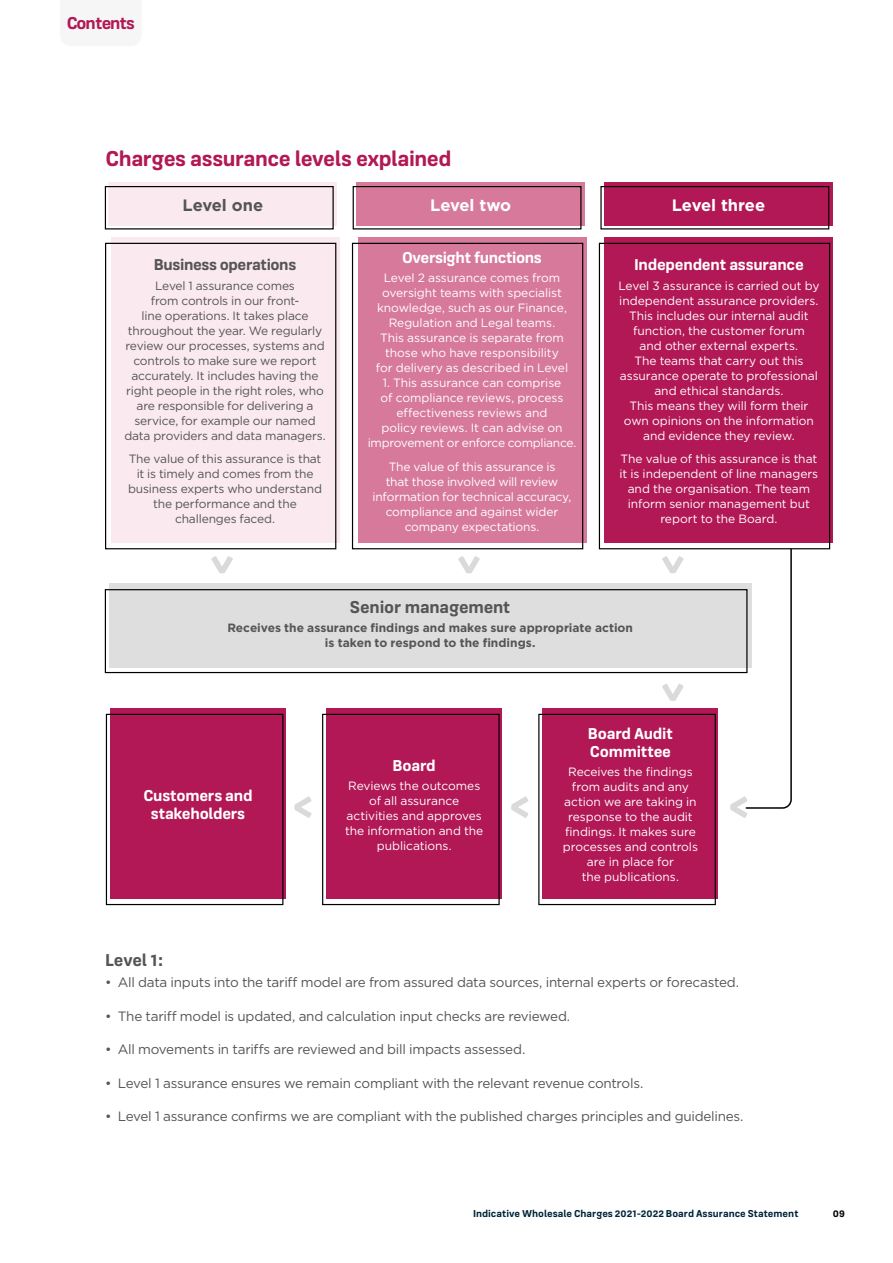
<style>
.page{position:relative;width:893px;height:1263px;background:#fff}
.page>*{position:absolute;margin:0;border:0;box-sizing:border-box;transform-origin:0 0}
.t1{font:700 22.5px "Frygia";letter-spacing:-.02em;color:#b21855}
.t2{font:700 18px "Frygia";letter-spacing:-.01em;color:#555}
.t3{font:700 18px "Frygia";letter-spacing:-.055em;color:#b21855}
.t4{font:700 16.5px/18px "Frygia";letter-spacing:-.015em;color:#fff;text-align:center}
.t5{font:700 16.5px "Gotham";letter-spacing:-.01em;color:#fff}
.t6{font:700 16.5px "Frygia";letter-spacing:-.025em;color:#555}
.t7{font:700 16.5px "Gotham";letter-spacing:-.005em;color:#555}
.t8{font:13.5px "Gotham";letter-spacing:-.02em;color:#555}
.t9{font:12px/15px "Gotham";letter-spacing:-.005em;color:#fff;text-align:center}
.t10{font:12px/15px "Gotham";letter-spacing:-.015em;color:#555;text-align:center}
.t11{font:700 12px/15px "Gotham";color:#555;text-align:center}
.t12{font:700 10.5px "Frygia";letter-spacing:.005em;color:#002539}
.t13{font:700 10.5px "Frygia";color:#000}
</style>
<div class="page">
<div style="left:108px;top:182px;width:229px;height:44px;background:#fae9ef"></div>
<div style="left:105px;top:186px;width:229px;height:43px;border:1px solid #000"></div>
<div style="left:109px;top:583px;width:643px;height:84px;background:#dedede"></div>
<div style="left:105px;top:589px;width:642px;height:84px;border:1px solid #000"></div>
<div style="left:110px;top:709px;width:176px;height:190px;background:#b21855"></div>
<div style="left:106px;top:714px;width:177px;height:191px;border:1px solid #000"></div>
<div style="left:327px;top:709px;width:175px;height:190px;background:#b21855"></div>
<div style="left:322px;top:714px;width:178px;height:191px;border:1px solid #000"></div>
<div style="left:543px;top:709px;width:175px;height:190px;background:#b21855"></div>
<div style="left:538px;top:714px;width:178px;height:191px;border:1px solid #000"></div>
<svg style="left:211px;top:556px;width:22px;height:17px"></svg>
<svg style="left:458px;top:556px;width:22px;height:17px"></svg>
<svg style="left:662px;top:556px;width:22px;height:17px"></svg>
<svg style="left:662px;top:684px;width:22px;height:17px"></svg>
<svg style="left:730px;top:549px;width:63px;height:269px"></svg>
<svg style="left:511px;top:796px;width:18px;height:22px"></svg>
<svg style="left:294px;top:796px;width:18px;height:22px"></svg>
<div style="left:356px;top:182px;width:229px;height:44px;background:#d7799b"></div>
<div style="left:353px;top:186px;width:228px;height:43px;border:1px solid #000"></div>
<div style="left:604px;top:182px;width:229px;height:44px;background:#b21855"></div>
<div style="left:600px;top:186px;width:229px;height:43px;border:1px solid #000"></div>
<div style="left:605px;top:238px;width:228px;height:305px;background:#b21855"></div>
<div style="left:599px;top:243px;width:231px;height:306px;border:1px solid #000"></div>
<div style="left:111px;top:238px;width:228px;height:305px;background:#fae9ef"></div>
<div style="left:105px;top:243px;width:231px;height:306px;border:1px solid #000"></div>
<div style="left:358px;top:238px;width:228px;height:305px;background:#d7799b"></div>
<div style="left:352px;top:243px;width:231px;height:306px;border:1px solid #000"></div>
<h2 class="t3" style="left:67px;top:11px;width:70px">Contents</h2>
<h1 class="t1" style="left:106px;top:143px;width:347px">Charges assurance levels explained</h1>
<h3 class="t7" style="left:183px;top:196px;width:82px">Level one</h3>
<h3 class="t5" style="left:430px;top:196px;width:82px">Level two</h3>
<h3 class="t5" style="left:672px;top:196px;width:95px">Level three</h3>
<h3 class="t6" style="left:154px;top:254px;width:144px">Business operations</h3>
<p class="t10" style="left:124px;top:278px;width:203px">Level 1 assurance comes<br>from controls in our front-<br>line operations. It takes place throughout the year. We regularly review our processes, systems and controls to make sure we report accurately. It includes having the right people in the right roles, who are responsible for delivering a service, for example our named data providers and data managers.</p>
<p class="t10" style="left:128px;top:451px;width:195px">The value of this assurance is that it is timely and comes from the business experts who understand the performance and the challenges faced.</p>
<h3 class="t4" style="left:402px;top:248px;width:141px">Oversight functions</h3>
<p class="t9" style="left:376px;top:270px;width:194px">Level 2 assurance comes from oversight teams with specialist knowledge, such as our Finance,<br>Regulation and Legal teams.<br>This assurance is separate from those who have responsibility for delivery as described in Level</p>
<p class="t9" style="left:368px;top:375px;width:210px">1. This assurance can comprise<br>of compliance reviews, process effectiveness reviews and<br>policy reviews. It can advise on improvement or enforce compliance.</p>
<p class="t9" style="left:373px;top:459px;width:200px">The value of this assurance is<br>that those involved will review information for technical accuracy, compliance and against wider company expectations.</p>
<h3 class="t4" style="left:634px;top:255px;width:171px">Independent assurance</h3>
<p class="t9" style="left:618px;top:278px;width:203px">Level 3 assurance is carried out by independent assurance providers.<br>This includes our internal audit function, the customer forum<br>and other external experts.<br>The teams that carry out this assurance operate to professional and ethical standards.<br>This means they will form their own opinions on the information and evidence they review.</p>
<p class="t9" style="left:620px;top:451px;width:200px">The value of this assurance is that it is independent of line managers and the organisation. The team inform senior management but report to the Board.</p>
<h2 class="t2" style="left:350px;top:595px;width:162px">Senior management</h2>
<p class="t11" style="left:227px;top:620px;width:407px">Receives the assurance findings and makes sure appropriate action is taken to respond to the findings.</p>
<h3 class="t4" style="left:143px;top:786px;width:111px">Customers and stakeholders</h3>
<h3 class="t4" style="left:393px;top:755px;width:45px">Board</h3>
<p class="t9" style="left:345px;top:778px;width:140px">Reviews the outcomes of all assurance activities and approves the information and the publications.</p>
<h3 class="t4" style="left:588px;top:724px;width:87px;text-align:left">Board Audit<br>Committee</h3>
<p class="t9" style="left:563px;top:764px;width:137px">Receives the findings from audits and any action we are taking in response to the audit findings. It makes sure processes and controls are in place for<br>the publications.</p>
<h2 class="t2" style="left:105px;top:948px;width:60px">Level 1:</h2>
<p class="t8" style="left:105px;top:975px;width:635px">• All data inputs into the tariff model are from assured data sources, internal experts or forecasted.</p>
<p class="t8" style="left:105px;top:1008px;width:467px">• The tariff model is updated, and calculation input checks are reviewed.</p>
<p class="t8" style="left:105px;top:1042px;width:422px">• All movements in tariffs are reviewed and bill impacts assessed.</p>
<p class="t8" style="left:105px;top:1075px;width:540px">• Level 1 assurance ensures we remain compliant with the relevant revenue controls.</p>
<p class="t8" style="left:105px;top:1109px;width:640px">• Level 1 assurance confirms we are compliant with the published charges principles and guidelines.</p>
<p class="t12" style="left:473px;top:1206px;width:327px">Indicative Wholesale Charges 2021-2022 Board Assurance Statement</p>
<p class="t13" style="left:833px;top:1206px;width:14px">09</p>
</div>
